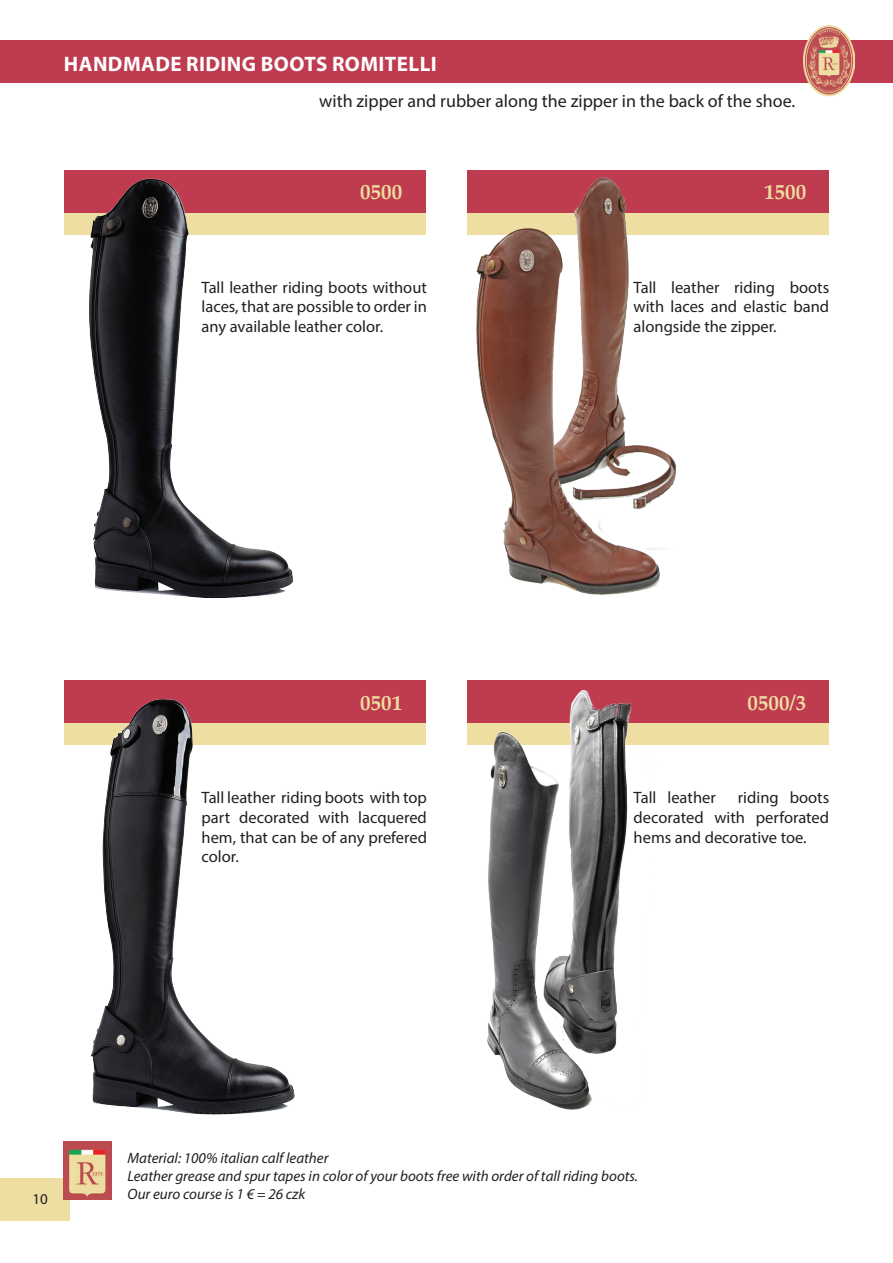
<style>
.page{position:relative;width:893px;height:1263px;background:#fff}
.page>*{position:absolute;margin:0;border:0;box-sizing:border-box;transform-origin:0 0}
.t1{font:700 21px "Myriad Pro";letter-spacing:.02em;color:#fff}
.t2{font:700 21px "Palatino Linotype";color:#eedea1}
.t3{font:18px "Myriad Pro";color:#231f20}
.t4{font:16.5px/19.8px "Myriad Pro";color:#231f20;text-align:justify}
.t5{font:italic 15px/18px "Myriad Pro";color:#231f20}
.t6{font:15px "Myriad Pro";color:#231f20}
</style>
<div class="page">
<div style="left:0;top:1178px;width:69px;height:42px;background:#eedea1"></div>
<div style="left:0;top:40px;width:893px;height:43px;background:#bf3b4f"></div>
<img style="left:804px;top:25px;width:51px;height:72px">
<div style="left:64px;top:170px;width:361px;height:43px;background:#bf3b4f"></div>
<div style="left:468px;top:170px;width:361px;height:43px;background:#bf3b4f"></div>
<div style="left:64px;top:213px;width:361px;height:21px;background:#eedea1"></div>
<div style="left:468px;top:213px;width:361px;height:21px;background:#eedea1"></div>
<img style="left:64px;top:178px;width:253px;height:420px">
<img style="left:468px;top:177px;width:253px;height:418px">
<img style="left:64px;top:1141px;width:47px;height:58px">
<div style="left:64px;top:680px;width:361px;height:43px;background:#bf3b4f"></div>
<div style="left:468px;top:680px;width:361px;height:43px;background:#bf3b4f"></div>
<div style="left:64px;top:723px;width:361px;height:22px;background:#eedea1"></div>
<div style="left:468px;top:723px;width:361px;height:22px;background:#eedea1"></div>
<img style="left:91px;top:699px;width:204px;height:416px">
<img style="left:487px;top:689px;width:145px;height:421px">
<p class="t1" style="left:64px;top:50px;width:225px">HANDMADE RIDING BOOT</p>
<p class="t1" style="left:316px;top:50px;width:122px">S ROMITELLI</p>
<p class="t3" style="left:319px;top:90px;width:477px">with zipper and rubber along the zipper in the back of the shoe.</p>
<p class="t2" style="left:360px;top:177px;width:43px">0500</p>
<p class="t2" style="left:764px;top:177px;width:43px">1500</p>
<p class="t4" style="left:202px;top:277px;width:227px">Tall leather riding boots without laces, that are possible to order in any available leather color.</p>
<p class="t4" style="left:634px;top:277px;width:197px">Tall leather riding boots with laces and elastic band alongside the zipper.</p>
<p class="t2" style="left:360px;top:688px;width:43px">0501</p>
<p class="t2" style="left:747px;top:688px;width:60px">0500/3</p>
<p class="t4" style="left:202px;top:787px;width:227px">Tall leather riding boots with top part decorated with lacquered hem, that can be of any prefered color.</p>
<p class="t4" style="left:634px;top:787px;width:84px">Tall leather</p>
<p class="t4" style="left:634px;top:787px;width:197px;text-indent:104px">riding boots decorated with perforated hems and decorative toe.</p>
<p class="t6" style="left:32px;top:1190px;width:17px">10</p>
<p class="t5" style="left:128px;top:1149px;width:512px">Material: 100% italian calf leather<br>Leather grease and spur tapes in color of your boots free with order of tall riding boots.<br>Our euro course is 1 € = 26 czk</p>
</div>
